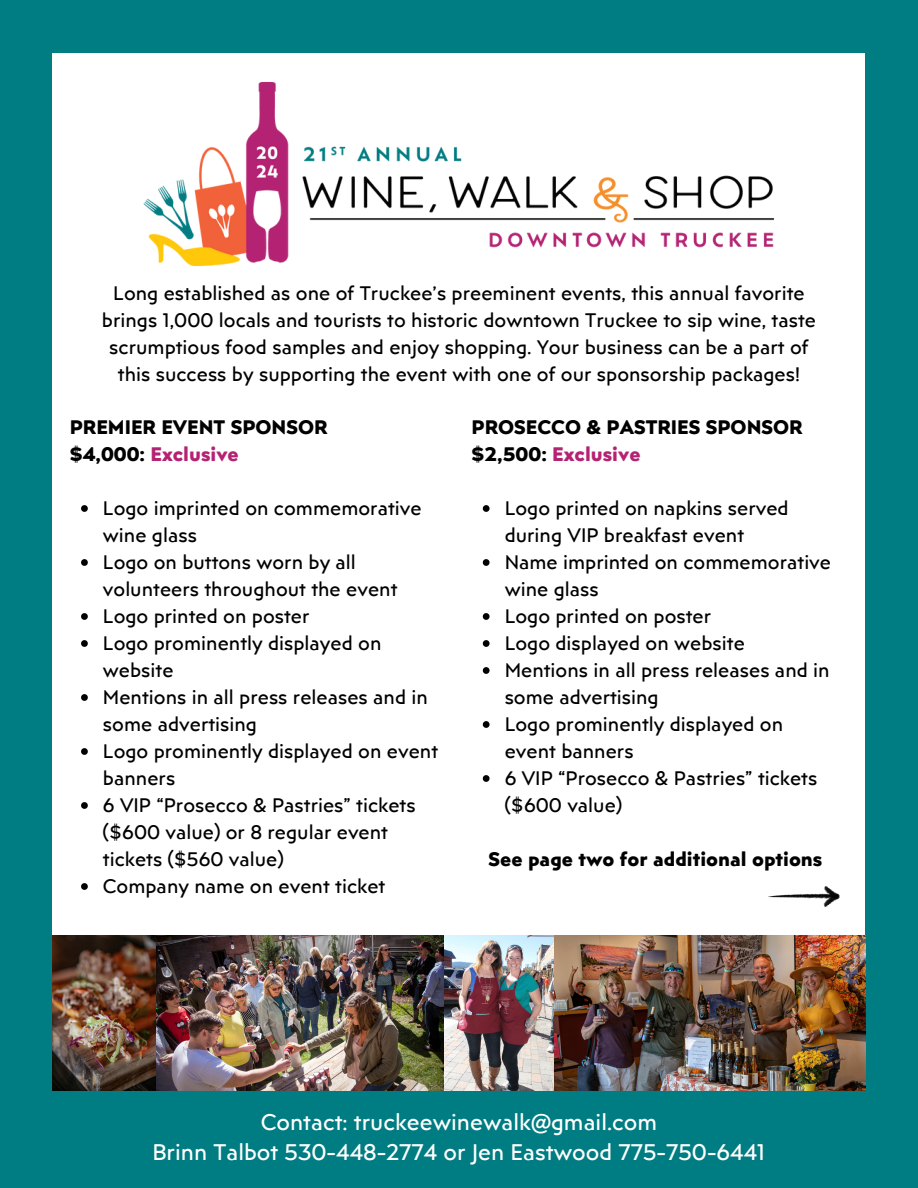
<style>
.page{position:relative;width:918px;height:1188px;background:#007d82}
.page>*{position:absolute;margin:0;border:0;box-sizing:border-box;transform-origin:0 0}
.t1{font:22.5px/30.3px "Posterama Text";color:#fff;text-align:center}
.t2{font:19.5px/27px "Posterama Text";color:#000}
.t3{font:700 19.5px/27px "Posterama Text";color:#000}
.t4{font:700 expanded 16.95px "Agrandir";letter-spacing:.155em;color:#000}
.s1{color:#b42373}
</style>
<div class="page">
<div style="left:53px;top:53px;width:812px;height:886px;background:#fff"></div>
<img style="left:143px;top:81px;width:631px;height:186px">
<img style="left:769px;top:887px;width:71px;height:20px">
<svg style="left:81px;top:505px;width:7px;height:7px"></svg>
<svg style="left:81px;top:559px;width:7px;height:7px"></svg>
<svg style="left:81px;top:613px;width:7px;height:7px"></svg>
<svg style="left:81px;top:640px;width:7px;height:7px"></svg>
<svg style="left:81px;top:694px;width:7px;height:7px"></svg>
<svg style="left:81px;top:748px;width:7px;height:7px"></svg>
<svg style="left:81px;top:802px;width:7px;height:7px"></svg>
<svg style="left:81px;top:883px;width:7px;height:7px"></svg>
<svg style="left:483px;top:505px;width:7px;height:7px"></svg>
<svg style="left:483px;top:559px;width:7px;height:7px"></svg>
<svg style="left:483px;top:613px;width:7px;height:7px"></svg>
<svg style="left:483px;top:640px;width:7px;height:7px"></svg>
<svg style="left:483px;top:667px;width:7px;height:7px"></svg>
<svg style="left:483px;top:721px;width:7px;height:7px"></svg>
<svg style="left:483px;top:775px;width:7px;height:7px"></svg>
<img style="left:53px;top:935px;width:812px;height:155px">
<p class="t2" style="left:102px;top:278px;width:716px;text-align:center">Long established as one of Truckee’s preeminent events, this annual favorite brings 1,000 locals and tourists to historic downtown Truckee to sip wine, taste scrumptious food samples and enjoy shopping. Your business can be a part of this success by supporting the event with one of our sponsorship packages!</p>
<p class="t3" style="left:70px;top:413px;width:259px">PREMIER EVENT SPONSOR $4,000: <span class="s1">Exclusive</span></p>
<p class="t2" style="left:103px;top:494px;width:320px">Logo imprinted on commemorative wine glass</p>
<p class="t2" style="left:103px;top:548px;width:296px">Logo on buttons worn by all volunteers throughout the event</p>
<p class="t2" style="left:103px;top:602px;width:208px">Logo printed on poster</p>
<p class="t2" style="left:103px;top:629px;width:280px">Logo prominently displayed on website</p>
<p class="t2" style="left:103px;top:683px;width:327px">Mentions in all press releases and in some advertising</p>
<p class="t2" style="left:103px;top:737px;width:337px">Logo prominently displayed on event banners</p>
<p class="t2" style="left:103px;top:791px;width:314px">6 VIP “Prosecco &amp; Pastries” tickets ($600 value) or 8 regular event tickets ($560 value)</p>
<h2 class="t2" style="left:103px;top:872px;width:284px">Company name on event ticket</h2>
<p class="t4" style="left:130px;top:416px;width:107px">PREMIER</p>
<p class="t3" style="left:472px;top:413px;width:333px">PROSECCO &amp; PASTRIES SPONSOR $2,500: <span class="s1">Exclusive</span></p>
<p class="t2" style="left:505px;top:494px;width:286px">Logo printed on napkins served during VIP breakfast event</p>
<p class="t2" style="left:505px;top:548px;width:328px">Name imprinted on commemorative wine glass</p>
<p class="t2" style="left:505px;top:602px;width:208px">Logo printed on poster</p>
<p class="t2" style="left:505px;top:629px;width:242px">Logo displayed on website</p>
<p class="t2" style="left:505px;top:656px;width:327px">Mentions in all press releases and in some advertising</p>
<p class="t2" style="left:505px;top:710px;width:280px">Logo prominently displayed on event banners</p>
<h2 class="t2" style="left:505px;top:764px;width:314px">6 VIP “Prosecco &amp; Pastries” tickets ($600 value)</h2>
<p class="t3" style="left:489px;top:845px;width:336px">See page two for additional options</p>
<p class="t1" style="left:153px;top:1105px;width:614px">Contact: truckeewinewalk@gmail.com<br>Brinn Talbot 530-448-2774 or Jen Eastwood 775-750-6441</p>
</div>
